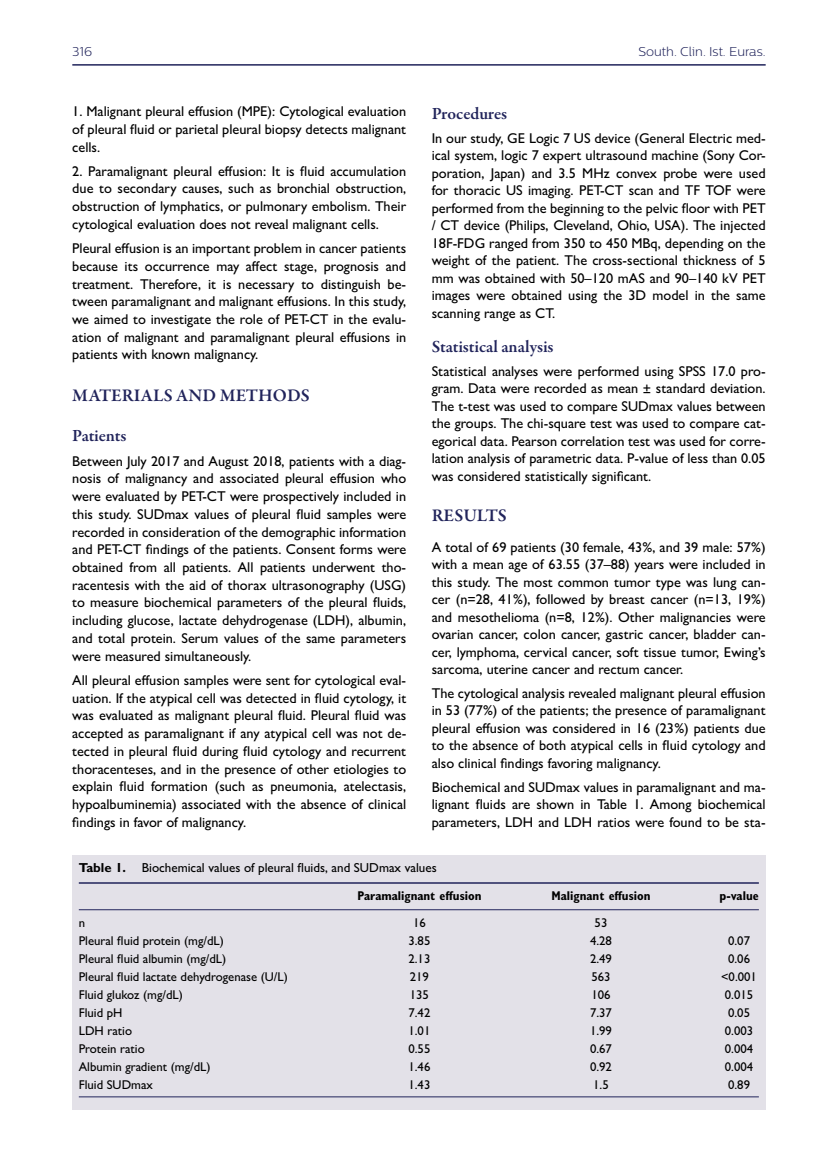
<style>
.page{position:relative;width:838px;height:1170px;background:#fff}
.page>*{position:absolute;margin:0;border:0;box-sizing:border-box;transform-origin:0 0}
.t1{font:600 18px "Garamond Premr Pro";letter-spacing:.005em;color:#21245b}
.t2{font:600 17.25px "Garamond Premr Pro";letter-spacing:-.005em;color:#21245b}
.t3{font:500 14.25px/17.7px "Gill Sans MT Pro";color:#000;text-align:justify}
.t4{font:500 13.05px "Gill Sans MT Pro";color:#000}
.t5{font:500 12.75px "Gill Sans MT Pro";color:#000}
.t6{font:700 condensed 12.75px "Gill Sans MT Pro";color:#000}
.t7{font:300 12.75px "Centrale Sans";color:#21245b}
.s1{font-weight:700}
</style>
<div class="page">
<hr style="left:72px;top:64px;width:693px;height:2px;background:#21245b">
<div style="left:72px;top:855px;width:693px;height:255px;background:#e3e1e8"></div>
<hr style="left:79px;top:882px;width:680px;height:1px;background:#21245b">
<hr style="left:79px;top:909px;width:680px;height:1px;background:#21245b">
<hr style="left:79px;top:1096px;width:680px;height:1px;background:#21245b">
<p class="t7" style="left:72px;top:45px;width:21px">316</p>
<p class="t7" style="left:638px;top:45px;width:129px">South. Clin. Ist. Euras.</p>
<p class="t3" style="left:72px;top:102px;width:335px">1. Malignant pleural effusion (MPE): Cytological evaluation of pleural fluid or parietal pleural biopsy detects malignant cells.</p>
<p class="t3" style="left:72px;top:162px;width:335px">2. Paramalignant pleural effusion: It is fluid accumulation due to secondary causes, such as bronchial obstruction, obstruction of lymphatics, or pulmonary embolism. Their cytological evaluation does not reveal malignant cells.</p>
<p class="t3" style="left:72px;top:239px;width:335px">Pleural effusion is an important problem in cancer patients because its occurrence may affect stage, prognosis and treatment. Therefore, it is necessary to distinguish be&shy;tween paramalignant and malignant effusions. In this study, we aimed to investigate the role of PET-CT in the evalu&shy;ation of malignant and paramalignant pleural effusions in patients with known malignancy.</p>
<p class="t1" style="left:72px;top:384px;width:239px">MATERIALS AND METHODS</p>
<p class="t2" style="left:72px;top:425px;width:56px">Patients</p>
<p class="t3" style="left:72px;top:452px;width:335px">Between July 2017 and August 2018, patients with a diag&shy;nosis of malignancy and associated pleural effusion who were evaluated by PET-CT were prospectively included in this study. SUDmax values of pleural fluid samples were recorded in consideration of the demographic information and PET-CT findings of the patients. Consent forms were obtained from all patients. All patients underwent tho&shy;racentesis with the aid of thorax ultrasonography (USG) to measure biochemical parameters of the pleural fluids, including glucose, lactate dehydrogenase (LDH), albumin, and total protein. Serum values of the same parameters were measured simultaneously.</p>
<p class="t3" style="left:72px;top:671px;width:335px">All pleural effusion samples were sent for cytological eval&shy;uation. If the atypical cell was detected in fluid cytology, it was evaluated as malignant pleural fluid. Pleural fluid was accepted as paramalignant if any atypical cell was not de&shy;tected in pleural fluid during fluid cytology and recurrent thoracenteses, and in the presence of other etiologies to explain fluid formation (such as pneumonia, atelectasis, hypoalbuminemia) associated with the absence of clinical findings in favor of malignancy.</p>
<p class="t2" style="left:432px;top:103px;width:77px">Procedures</p>
<p class="t3" style="left:432px;top:129px;width:335px">In our study, GE Logic 7 US device (General Electric med&shy;ical system, logic 7 expert ultrasound machine (Sony Cor&shy;poration, Japan) and 3.5 MHz convex probe were used for thoracic US imaging. PET-CT scan and TF TOF were performed from the beginning to the pelvic floor with PET / CT device (Philips, Cleveland, Ohio, USA). The injected 18F-FDG ranged from 350 to 450 MBq, depending on the weight of the patient. The cross-sectional thickness of 5 mm was obtained with 50–120 mAS and 90–140 kV PET images were obtained using the 3D model in the same scanning range as CT.</p>
<p class="t2" style="left:432px;top:336px;width:123px">Statistical analysis</p>
<p class="t3" style="left:432px;top:362px;width:335px">Statistical analyses were performed using SPSS 17.0 pro&shy;gram. Data were recorded as mean ± standard deviation.<br>The t-test was used to compare SUDmax values between the groups. The chi-square test was used to compare cat&shy;egorical data. Pearson correlation test was used for corre&shy;lation analysis of parametric data. P-value of less than 0.05 was considered statistically significant.</p>
<p class="t1" style="left:432px;top:505px;width:77px">RESULTS</p>
<p class="t3" style="left:432px;top:538px;width:335px">A total of 69 patients (30 female, 43%, and 39 male: 57%) with a mean age of 63.55 (37–88) years were included in this study. The most common tumor type was lung can&shy;cer (n=28, 41%), followed by breast cancer (n=13, 19%) and mesothelioma (n=8, 12%). Other malignancies were ovarian cancer, colon cancer, gastric cancer, bladder can&shy;cer, lymphoma, cervical cancer, soft tissue tumor, Ewing’s sarcoma, uterine cancer and rectum cancer.</p>
<p class="t3" style="left:432px;top:684px;width:335px">The cytological analysis revealed malignant pleural effusion in 53 (77%) of the patients; the presence of paramalignant pleural effusion was considered in 16 (23%) patients due to the absence of both atypical cells in fluid cytology and also clinical findings favoring malignancy.</p>
<p class="t3" style="left:432px;top:778px;width:335px">Biochemical and SUDmax values in paramalignant and ma&shy;lignant fluids are shown in Table 1. Among biochemical parameters, LDH and LDH ratios were found to be sta-</p>
<p class="t4" style="left:79px;top:859px;width:359px"><span class="s1">Table 1.</span> Biochemical values of pleural fluids, and SUDmax values</p>
<p class="t6" style="left:357px;top:888px;width:125px">Paramalignant effusion</p>
<p class="t6" style="left:551px;top:888px;width:100px">Malignant effusion</p>
<p class="t6" style="left:719px;top:888px;width:41px">p-value</p>
<p class="t5" style="left:79px;top:914px;width:8px">n</p>
<p class="t5" style="left:413px;top:914px;width:14px">16</p>
<p class="t5" style="left:594px;top:914px;width:14px">53</p>
<p class="t5" style="left:79px;top:932px;width:147px">Pleural fluid protein (mg/dL)</p>
<p class="t5" style="left:408px;top:932px;width:23px">3.85</p>
<p class="t5" style="left:590px;top:932px;width:23px">4.28</p>
<p class="t5" style="left:728px;top:932px;width:23px">0.07</p>
<p class="t5" style="left:79px;top:950px;width:149px">Pleural fluid albumin (mg/dL)</p>
<p class="t5" style="left:408px;top:950px;width:23px">2.13</p>
<p class="t5" style="left:590px;top:950px;width:23px">2.49</p>
<p class="t5" style="left:728px;top:950px;width:23px">0.06</p>
<p class="t5" style="left:79px;top:968px;width:210px">Pleural fluid lactate dehydrogenase (U/L)</p>
<p class="t5" style="left:410px;top:968px;width:21px">219</p>
<p class="t5" style="left:591px;top:968px;width:21px">563</p>
<p class="t5" style="left:721px;top:968px;width:37px">&lt;0.001</p>
<p class="t5" style="left:79px;top:986px;width:106px">Fluid glukoz (mg/dL)</p>
<p class="t5" style="left:410px;top:986px;width:21px">135</p>
<p class="t5" style="left:591px;top:986px;width:21px">106</p>
<p class="t5" style="left:725px;top:986px;width:30px">0.015</p>
<p class="t5" style="left:79px;top:1004px;width:45px">Fluid pH</p>
<p class="t5" style="left:408px;top:1004px;width:23px">7.42</p>
<p class="t5" style="left:590px;top:1004px;width:23px">7.37</p>
<p class="t5" style="left:728px;top:1004px;width:23px">0.05</p>
<p class="t5" style="left:79px;top:1022px;width:55px">LDH ratio</p>
<p class="t5" style="left:408px;top:1022px;width:23px">1.01</p>
<p class="t5" style="left:590px;top:1022px;width:23px">1.99</p>
<p class="t5" style="left:725px;top:1022px;width:30px">0.003</p>
<p class="t5" style="left:79px;top:1040px;width:67px">Protein ratio</p>
<p class="t5" style="left:408px;top:1040px;width:23px">0.55</p>
<p class="t5" style="left:590px;top:1040px;width:23px">0.67</p>
<p class="t5" style="left:725px;top:1040px;width:30px">0.004</p>
<p class="t5" style="left:79px;top:1058px;width:133px">Albumin gradient (mg/dL)</p>
<p class="t5" style="left:408px;top:1058px;width:23px">1.46</p>
<p class="t5" style="left:590px;top:1058px;width:23px">0.92</p>
<p class="t5" style="left:725px;top:1058px;width:30px">0.004</p>
<p class="t5" style="left:79px;top:1076px;width:76px">Fluid SUDmax</p>
<p class="t5" style="left:408px;top:1076px;width:23px">1.43</p>
<p class="t5" style="left:593px;top:1076px;width:17px">1.5</p>
<p class="t5" style="left:728px;top:1076px;width:23px">0.89</p>
</div>
